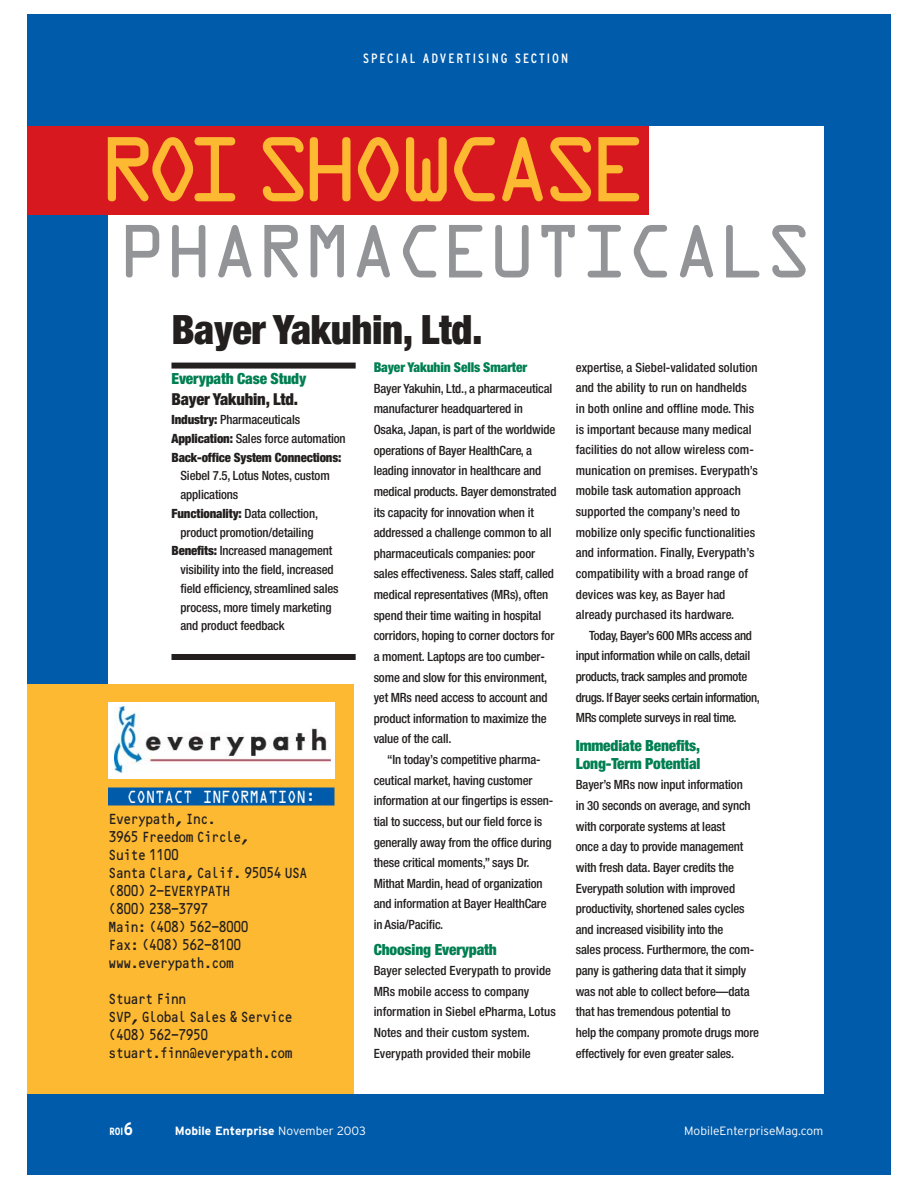
<style>
.page{position:relative;width:918px;height:1188px;background:#fff}
.page>*{position:absolute;margin:0;border:0;box-sizing:border-box;transform-origin:0 0}
.t1{font:82.5px "OCRA";letter-spacing:-.135em;color:#fdb931}
.t2{font:67.5px "OCRA";letter-spacing:-.035em;color:#939497}
.t3{font:900 condensed 40.5px "Helvetica Neue";letter-spacing:-.01em;color:#231f1f}
.t4{font:900 condensed 16.5px "Helvetica Neue";letter-spacing:-.01em;color:#231f1f}
.t5{font:15.75px "OCRA";letter-spacing:-.02em;color:#fff;scale:.85 1}
.t6{font:900 condensed 15.3px/18px "Helvetica Neue";letter-spacing:-.01em;color:#007f52}
.t7{font:15px/18px "OCRB";letter-spacing:-.145em;color:#231f1f;scale:.85 1}
.t8{font:condensed 13.5px "Interstate";letter-spacing:.15em;color:#fff}
.t9{font:900 condensed 13.5px "Helvetica Neue";letter-spacing:-.01em;color:#007f52}
.t10{font:500 condensed 12.75px/20.5px "Helvetica Neue";letter-spacing:-.01em;color:#231f1f}
.t11{font:900 condensed 12.75px/18.8px "Helvetica Neue";letter-spacing:-.01em;color:#231f1f}
.t12{font:700 12px "Interstate";color:#fff}
.t13{font:300 12px "Interstate";color:#fff}
.t14{font:700 condensed 10.5px "Interstate";color:#fff}
.s1{font-weight:500}
.s2{font-weight:900}
.s3{font-size:18px}
.s4{font-weight:300}
</style>
<div class="page">
<div style="left:27px;top:14px;width:864px;height:1160px;background:#005baa"></div>
<div style="left:108px;top:126px;width:716px;height:968px;background:#fff"></div>
<div style="left:171px;top:363px;width:185px;height:6px;background:#231f1f"></div>
<div style="left:171px;top:654px;width:185px;height:6px;background:#231f1f"></div>
<div style="left:27px;top:126px;width:621px;height:89px;background:#d7191f"></div>
<div style="left:28px;top:684px;width:326px;height:410px;background:#fdb931"></div>
<div style="left:108px;top:788px;width:226px;height:18px;background:#005baa"></div>
<div style="left:108px;top:702px;width:226px;height:76px;background:#fff"></div>
<img style="left:115px;top:707px;width:216px;height:66px">
<p class="t8" style="left:363px;top:53px;width:207px">SPECIAL ADVERTISING SECTION</p>
<h1 class="t1" style="left:98px;top:147px;width:552px">ROI SHOWCASE</h1>
<h2 class="t2" style="left:118px;top:233px;width:696px">PHARMACEUTICALS</h2>
<h3 class="t3" style="left:171px;top:316px;width:313px">Bayer Yakuhin, Ltd.</h3>
<p class="t6" style="left:171px;top:370px;width:136px">Everypath Case Study</p>
<p class="t4" style="left:171px;top:394px;width:128px">Bayer Yakuhin, Ltd.</p>
<p class="t11" style="left:171px;top:411px;width:176px">Industry: <span class="s1">Pharmaceuticals<br></span>Application: <span class="s1">Sales force automation<br></span>Back-office System Connections:</p>
<p class="t10" style="left:181px;top:467px;width:151px">Siebel 7.5, Lotus Notes, custom</p>
<p class="t10" style="left:181px;top:485px;width:59px">applications</p>
<p class="t10" style="left:171px;top:504px;width:148px"><span class="s2">Functionality:</span> Data collection,</p>
<p class="t10" style="left:180px;top:523px;width:135px">product promotion/detailing</p>
<p class="t10" style="left:171px;top:542px;width:163px"><span class="s2">Benefits:</span> Increased management</p>
<p class="t10" style="left:180px;top:560px;width:155px">visibility into the field, increased</p>
<p class="t10" style="left:180px;top:579px;width:160px">field efficiency, streamlined sales</p>
<p class="t10" style="left:180px;top:598px;width:153px">process, more timely marketing</p>
<p class="t10" style="left:180px;top:617px;width:106px">and product feedback</p>
<p class="t5" style="left:127px;top:792px;width:223px">CONTACT INFORMATION:</p>
<p class="t7" style="left:108px;top:811px;width:237px">Everypath, Inc.<br>3965 Freedom Circle,<br>Suite 1100<br>Santa Clara, Calif. 95054 USA (800) 2-EVERYPATH<br>(800) 238-3797<br>Main: (408) 562-8000<br>Fax: (408) 562-8100 www.everypath.com</p>
<p class="t7" style="left:108px;top:991px;width:220px">Stuart Finn<br>SVP, Global Sales &amp; Service (408) 562-7950 stuart.finn@everypath.com</p>
<p class="t9" style="left:374px;top:363px;width:155px">Bayer Yakuhin Sells Smarter</p>
<p class="t10" style="left:374px;top:379px;width:184px">Bayer Yakuhin, Ltd., a pharmaceutical manufacturer headquartered in Osaka, Japan, is part of the worldwide operations of Bayer HealthCare, a leading innovator in healthcare and medical products. Bayer demonstrated its capacity for innovation when it addressed a challenge common to all pharmaceuticals companies: poor sales effectiveness. Sales staff, called medical representatives (MRs), often spend their time waiting in hospital corridors, hoping to corner doctors for a moment. Laptops are too cumber&shy;some and slow for this environment, yet MRs need access to account and product information to maximize the value of the call.</p>
<p class="t10" style="left:374px;top:750px;width:181px;text-indent:13px">“In today’s competitive pharma&shy;ceutical market, having customer information at our fingertips is essen&shy;tial to success, but our field force is generally away from the office during these critical moments,” says Dr.<br>Mithat Mardin, head of organization and information at Bayer HealthCare in Asia/Pacific.</p>
<p class="t6" style="left:374px;top:941px;width:125px">Choosing Everypath</p>
<p class="t10" style="left:374px;top:961px;width:184px">Bayer selected Everypath to provide MRs mobile access to company information in Siebel ePharma, Lotus Notes and their custom system.<br>Everypath provided their mobile</p>
<p class="t10" style="left:576px;top:358px;width:184px">expertise, a Siebel-validated solution and the ability to run on handhelds in both online and offline mode. This is important because many medical facilities do not allow wireless com&shy;munication on premises. Everypath’s mobile task automation approach supported the company’s need to mobilize only specific functionalities and information. Finally, Everypath’s compatibility with a broad range of devices was key, as Bayer had already purchased its hardware.</p>
<p class="t10" style="left:576px;top:626px;width:186px;text-indent:13px">Today, Bayer’s 600 MRs access and input information while on calls, detail products, track samples and promote drugs. If Bayer seeks certain information, MRs complete surveys in real time.</p>
<p class="t6" style="left:576px;top:738px;width:126px">Immediate Benefits,<br>Long-Term Potential</p>
<p class="t10" style="left:576px;top:776px;width:185px">Bayer’s MRs now input information<br>in 30 seconds on average, and synch with corporate systems at least<br>once a day to provide management with fresh data. Bayer credits the Everypath solution with improved productivity, shortened sales cycles and increased visibility into the<br>sales process. Furthermore, the com&shy;pany is gathering data that it simply was not able to collect before—data that has tremendous potential to<br>help the company promote drugs more effectively for even greater sales.</p>
<p class="t14" style="left:110px;top:1127px;width:25px">ROI<span class="s3">6</span></p>
<p class="t12" style="left:175px;top:1126px;width:193px">Mobile Enterprise <span class="s4">November 2003</span></p>
<p class="t13" style="left:684px;top:1126px;width:141px">MobileEnterpriseMag.com</p>
</div>
